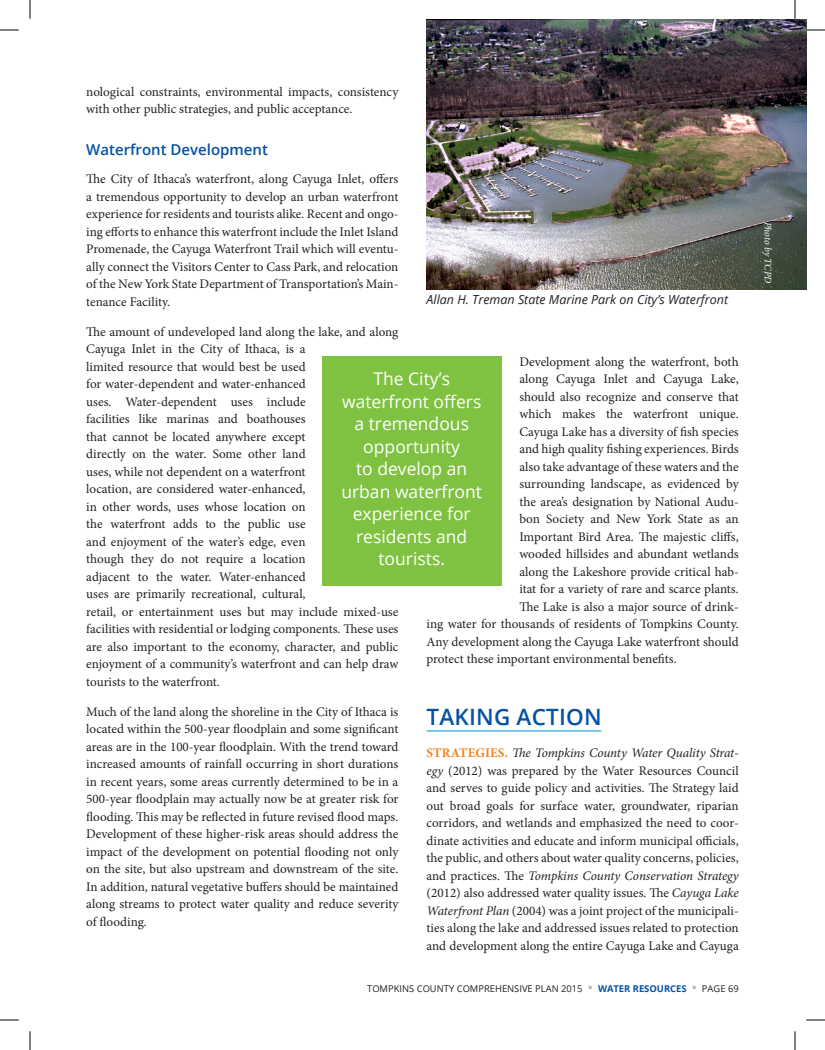
<style>
.page{position:relative;width:825px;height:1050px;background:#fff}
.page>*{position:absolute;margin:0;border:0;box-sizing:border-box;transform-origin:0 0}
.Heading_1--TB{font:600 22.5px "Open Sans";letter-spacing:.01em;color:#0551a4}
.Heading_2--TB{font:17.5px/22.5px "Open Sans";color:#fff;text-align:center}
.Heading_2--TB-2{font:600 15px "Open Sans";color:#0551a4}
.BODY_COPY-TB{font:13.12px/17.5px "Minion Pro";color:#231f20;text-align:justify}
.Callout-new-TB{font:italic 12.5px "Open Sans";color:#231f20}
.BODY_COPY-TB-2{font:italic 10px "Minion Pro";color:#fff}
.FOOTER--tb{font:9.38px "Open Sans";color:#231f20}
.s1{font-weight:700;color:#f58220}
.s2{font-style:italic}
.s3{font-size:15px;color:#b2b3b7}
.s4{font-weight:700;color:#0551a4}
</style>
<div class="page">
<hr style="left:427px;top:730px;width:175px;height:2px;background:#70c5ee">
<div style="left:322px;top:356px;width:180px;height:230px;background:#7fc241"></div>
<img style="left:427px;top:19px;width:379px;height:271px">
<svg style="left:0;top:29px;width:19px;height:2px"></svg>
<svg style="left:806px;top:29px;width:19px;height:2px"></svg>
<svg style="left:0;top:1019px;width:19px;height:2px"></svg>
<svg style="left:806px;top:1019px;width:19px;height:2px"></svg>
<svg style="left:29px;top:0;width:2px;height:19px"></svg>
<svg style="left:29px;top:1031px;width:2px;height:19px"></svg>
<svg style="left:794px;top:0;width:2px;height:19px"></svg>
<svg style="left:794px;top:1031px;width:2px;height:19px"></svg>
<p class="BODY_COPY-TB" style="left:86px;top:83px;width:314px">nological constraints, environmental impacts, consistency with other public strategies, and public acceptance.</p>
<p class="Heading_2--TB-2" style="left:86px;top:139px;width:183px">Waterfront Development</p>
<p class="BODY_COPY-TB" style="left:86px;top:170px;width:314px">The City of Ithaca’s waterfront, along Cayuga Inlet, offers a tremendous opportunity to develop an urban waterfront experience for residents and tourists alike. Recent and ongo&shy;ing efforts to enhance this waterfront include the Inlet Island Promenade, the Cayuga Waterfront Trail which will eventu&shy;ally connect the Visitors Center to Cass Park, and relocation of the New York State Department of Transportation’s Main&shy;tenance Facility.</p>
<p class="BODY_COPY-TB" style="left:86px;top:323px;width:314px;text-align:left">The amount of undeveloped land along the lake, and along Cayuga Inlet in the City of Ithaca, is a<br>limited resource that would best be used<br>for water-dependent and water-enhanced<br>uses. Water-dependent uses include<br>facilities like marinas and boathouses<br>that cannot be located anywhere except<br>directly on the water. Some other land<br>uses, while not dependent on a waterfront<br>location, are considered water-enhanced,<br>in other words, uses whose location on<br>the waterfront adds to the public use<br>and enjoyment of the water’s edge, even<br>though they do not require a location<br>adjacent to the water. Water-enhanced<br>uses are primarily recreational, cultural,<br>retail, or entertainment uses but may include mixed-use facilities with residential or lodging components. These uses are also important to the economy, character, and public enjoyment of a community’s waterfront and can help draw tourists to the waterfront.</p>
<p class="BODY_COPY-TB" style="left:86px;top:703px;width:314px">Much of the land along the shoreline in the City of Ithaca is located within the 500-year floodplain and some significant areas are in the 100-year floodplain. With the trend toward increased amounts of rainfall occurring in short durations in recent years, some areas currently determined to be in a 500-year floodplain may actually now be at greater risk for flooding. This may be reflected in future revised flood maps.<br>Development of these higher-risk areas should address the impact of the development on potential flooding not only on the site, but also upstream and downstream of the site.<br>In addition, natural vegetative buffers should be maintained along streams to protect water quality and reduce severity of flooding.</p>
<p class="Callout-new-TB" style="left:427px;top:291px;width:303px">Allan H. Treman State Marine Park on City’s Waterfront</p>
<p class="BODY_COPY-TB" style="left:519px;top:353px;width:221px">Development along the waterfront, both</p>
<p class="BODY_COPY-TB" style="left:519px;top:370px;width:221px">along Cayuga Inlet and Cayuga Lake,</p>
<p class="BODY_COPY-TB" style="left:519px;top:388px;width:221px">should also recognize and conserve that</p>
<p class="BODY_COPY-TB" style="left:519px;top:405px;width:221px">which makes the waterfront unique.</p>
<p class="BODY_COPY-TB" style="left:519px;top:423px;width:221px">Cayuga Lake has a diversity of fish species</p>
<p class="BODY_COPY-TB" style="left:519px;top:440px;width:221px">and high quality fishing experiences. Birds</p>
<p class="BODY_COPY-TB" style="left:519px;top:458px;width:221px">also take advantage of these waters and the</p>
<p class="BODY_COPY-TB" style="left:519px;top:475px;width:221px">surrounding landscape, as evidenced by</p>
<p class="BODY_COPY-TB" style="left:519px;top:493px;width:221px">the area’s designation by National Audu-</p>
<p class="BODY_COPY-TB" style="left:519px;top:510px;width:221px">bon Society and New York State as an</p>
<p class="BODY_COPY-TB" style="left:519px;top:528px;width:221px">Important Bird Area. The majestic cliffs,</p>
<p class="BODY_COPY-TB" style="left:519px;top:545px;width:221px">wooded hillsides and abundant wetlands</p>
<p class="BODY_COPY-TB" style="left:519px;top:563px;width:221px">along the Lakeshore provide critical hab-</p>
<p class="BODY_COPY-TB" style="left:519px;top:580px;width:221px">itat for a variety of rare and scarce plants.</p>
<p class="BODY_COPY-TB" style="left:519px;top:598px;width:221px">The Lake is also a major source of drink-</p>
<p class="BODY_COPY-TB" style="left:427px;top:615px;width:314px">ing water for thousands of residents of Tompkins County.</p>
<p class="BODY_COPY-TB" style="left:427px;top:633px;width:314px">Any development along the Cayuga Lake waterfront should</p>
<p class="BODY_COPY-TB" style="left:427px;top:650px;width:252px">protect these important environmental benefits.</p>
<p class="Heading_2--TB" style="left:341px;top:367px;width:142px">The City’s waterfront offers a tremendous opportunity<br>to develop an urban waterfront experience for residents and tourists.</p>
<p class="Heading_1--TB" style="left:427px;top:701px;width:177px">TAKING ACTION</p>
<p class="BODY_COPY-TB" style="left:427px;top:744px;width:314px"><span class="s1">STRATEGIES.</span> <span class="s2">The Tompkins County Water Quality Strat&shy;egy</span> (2012) was prepared by the Water Resources Council and serves to guide policy and activities. The Strategy laid out broad goals for surface water, groundwater, riparian corridors, and wetlands and emphasized the need to coor&shy;dinate activities and educate and inform municipal officials, the public, and others about water quality concerns, policies, and practices. The <span class="s2">Tompkins County Conservation Strategy </span>(2012) also addressed water quality issues. The <span class="s2">Cayuga Lake Waterfront Plan</span> (2004) was a joint project of the municipali&shy;ties along the lake and addressed issues related to protection and development along the entire Cayuga Lake and Cayuga</p>
<p class="FOOTER--tb" style="left:367px;top:982px;width:373px">TOMPKINS COUNTY COMPREHENSIVE PLAN 2015 <span class="s3">•</span> <span class="s4">WATER RESOURCES</span> <span class="s3">•</span> PAGE 69</p>
<p class="BODY_COPY-TB-2" style="left:775px;top:222px;width:63px;rotate:90deg">Photo by TCPD</p>
</div>
